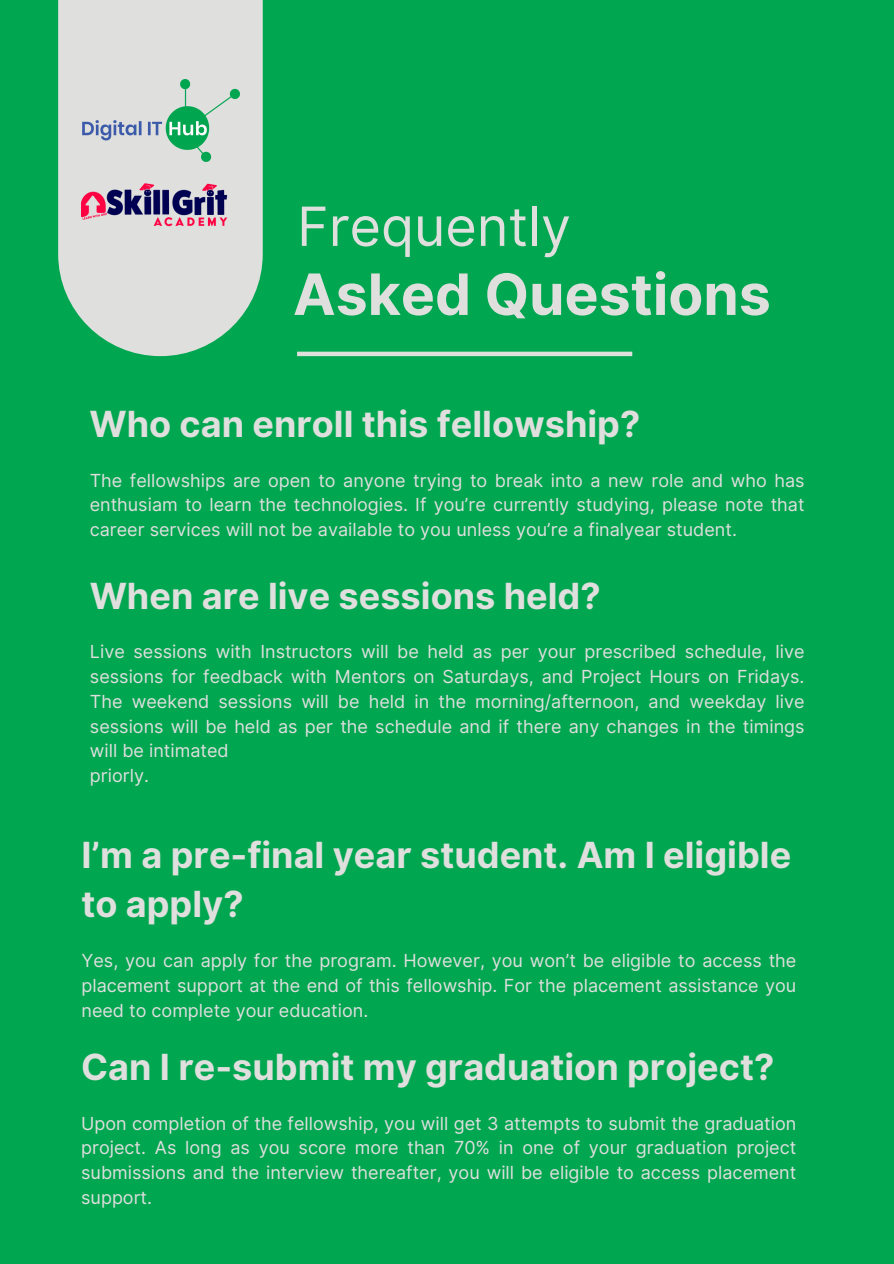
<style>
.page{position:relative;width:894px;height:1264px;background:#fff}
.page>*{position:absolute;margin:0;border:0;box-sizing:border-box;transform-origin:0 0}
.t1{font:700 57px "Inter";color:#dfdfde}
.t2{font:54px "Inter";color:#dfdfde}
.t3{font:700 36px/49.5px "Inter";color:#dfdfde}
.t4{font:18px/24.8px "Inter";color:#dfdfde;text-align:justify}
</style>
<div class="page">
<div style="left:0;top:0;width:893px;height:1263px;background:#01a650"></div>
<svg style="left:58px;top:0;width:205px;height:356px;background:#cad9d0"></svg>
<div style="left:297px;top:351px;width:335px;height:5px;background:#dfdfde"></div>
<img style="left:81px;top:80px;width:158px;height:82px">
<img style="left:81px;top:176px;width:149px;height:60px">
<p class="t2" style="left:297px;top:194px;width:275px">Frequently</p>
<p class="t1" style="left:293px;top:260px;width:479px">Asked Questions</p>
<h2 class="t3" style="left:89px;top:399px;width:552px">Who can enroll this fellowship?</h2>
<h1 class="t4" style="left:90px;top:468px;width:716px">The fellowships are open to anyone trying to break into a new role and who has enthusiam to learn the technologies. If you’re currently studying, please note that career services will not be available to you unless you’re a finalyear student.</h1>
<h3 class="t3" style="left:90px;top:570px;width:512px">When are live sessions held?</h3>
<p class="t4" style="left:90px;top:639px;width:716px">Live sessions with Instructors will be held as per your prescribed schedule, live sessions for feedback with Mentors on Saturdays, and Project Hours on Fridays.<br>The weekend sessions will be held in the morning/afternoon, and weekday live sessions will be held as per the schedule and if there any changes in the timings will be intimated</p>
<p class="t4" style="left:90px;top:763px;width:60px">priorly.</p>
<p class="t3" style="left:81px;top:830px;width:711px">I’m a pre-final year student. Am I eligible to apply?</p>
<p class="t4" style="left:81px;top:948px;width:716px">Yes, you can apply for the program. However, you won’t be eligible to access the placement support at the end of this fellowship. For the placement assistance you need to complete your education.</p>
<p class="t3" style="left:81px;top:1042px;width:694px">Can I re-submit my graduation project?</p>
<p class="t4" style="left:81px;top:1110px;width:716px">Upon completion of the fellowship, you will get 3 attempts to submit the graduation project. As long as you score more than 70% in one of your graduation project submissions and the interview thereafter, you will be eligible to access placement support.</p>
</div>
